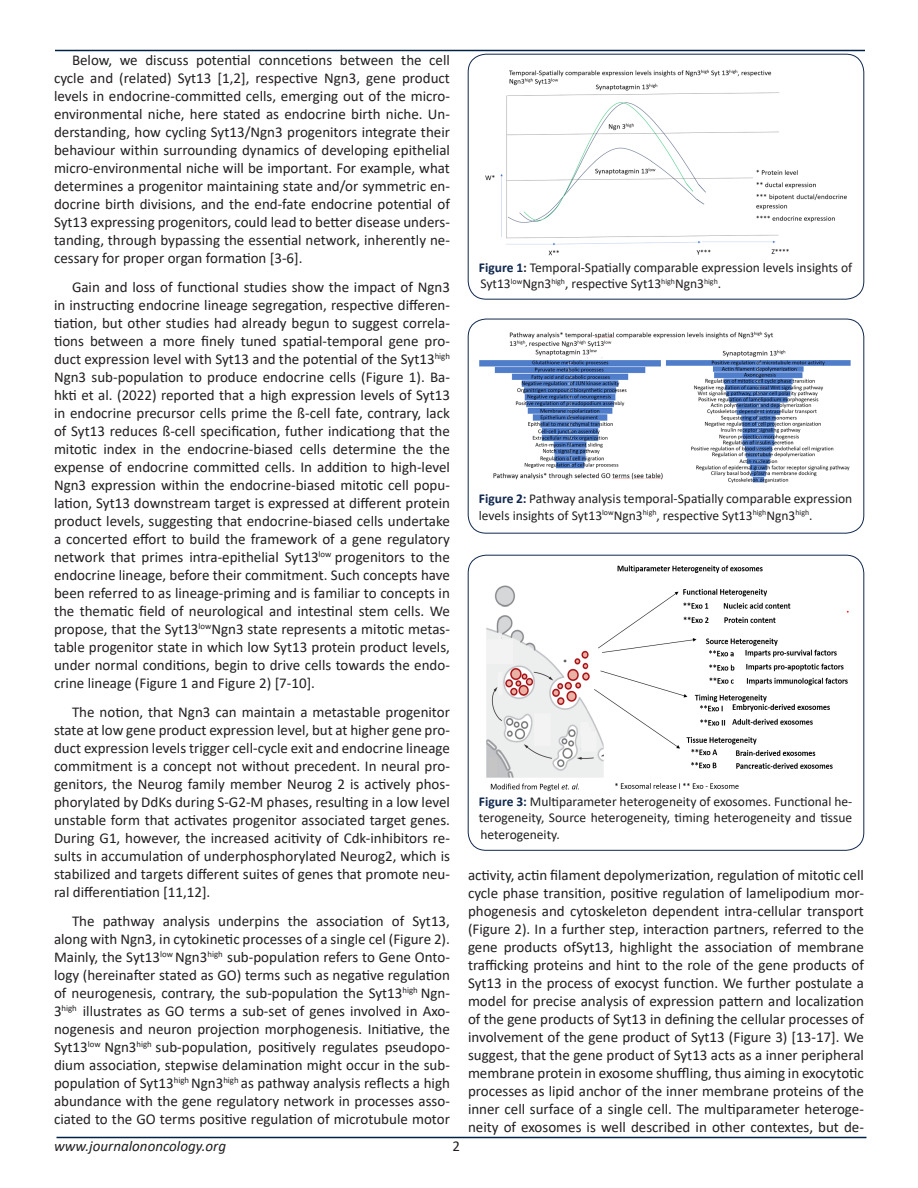
<style>
.page{position:relative;width:918px;height:1188px;background:#fff}
.page>*{position:absolute;margin:0;border:0;box-sizing:border-box;transform-origin:0 0}
.t1{font:15px/18px "Calibri";color:#231f20;text-align:justify}
.t2{font:italic 15px "Calibri";color:#231f20}
.t3{font:13.5px/16.5px "Calibri";color:#231f20}
.s1{font-weight:700;color:#11284e}
.s2{font-weight:700}
</style>
<div class="page">
<hr style="left:55px;top:50px;width:810px;height:1px;background:#002147">
<hr style="left:56px;top:1137px;width:810px;height:1px;background:#002147">
<div style="left:468px;top:54px;width:396px;height:245px;border:1px solid #11284e;border-radius:18px"></div>
<img style="left:485px;top:69px;width:362px;height:187px">
<div style="left:468px;top:319px;width:396px;height:214px;border:1px solid #11284e;border-radius:18px"></div>
<img style="left:479px;top:331px;width:372px;height:152px">
<div style="left:468px;top:555px;width:396px;height:295px;border:1px solid #11284e;border-radius:18px"></div>
<img style="left:486px;top:565px;width:363px;height:227px">
<p class="t1" style="left:54px;top:51px;width:398px;text-indent:18px">Below, we discuss potential conncetions between the cell cycle and (related) Syt13 [1,2], respective Ngn3, gene product levels in endocrine-committed cells, emerging out of the micro&shy;environmental niche, here stated as endocrine birth niche. Un&shy;derstanding, how cycling Syt13/Ngn3 progenitors integrate their behaviour within surrounding dynamics of developing epithelial micro-environmental niche will be important. For example, what determines a progenitor maintaining state and/or symmetric en&shy;docrine birth divisions, and the end-fate endocrine potential of Syt13 expressing progenitors, could lead to better disease unders&shy;tanding, through bypassing the essential network, inherently ne&shy;cessary for proper organ formation [3-6].</p>
<p class="t1" style="left:54px;top:278px;width:398px;text-indent:18px">Gain and loss of functional studies show the impact of Ngn3 in instructing endocrine lineage segregation, respective differen&shy;tiation, but other studies had already begun to suggest correla&shy;tions between a more finely tuned spatial-temporal gene pro&shy;duct expression level with Syt13 and the potential of the Syt13<sup>high </sup>Ngn3 sub-population to produce endocrine cells (Figure 1). Ba&shy;hkti et al. (2022) reported that a high expression levels of Syt13 in endocrine precursor cells prime the ß-cell fate, contrary, lack of Syt13 reduces ß-cell specification, futher indicationg that the mitotic index in the endocrine-biased cells determine the the expense of endocrine committed cells. In addition to high-level Ngn3 expression within the endocrine-biased mitotic cell popu&shy;lation, Syt13 downstream target is expressed at different protein product levels, suggesting that endocrine-biased cells undertake a concerted effort to build the framework of a gene regulatory network that primes intra-epithelial Syt13<sup>low</sup> progenitors to the endocrine lineage, before their commitment. Such concepts have been referred to as lineage-priming and is familiar to concepts in the thematic field of neurological and intestinal stem cells. We propose, that the Syt13<sup>low</sup>Ngn3 state represents a mitotic metas&shy;table progenitor state in which low Syt13 protein product levels, under normal conditions, begin to drive cells towards the endo&shy;crine lineage (Figure 1 and Figure 2) [7-10].</p>
<p class="t1" style="left:54px;top:702px;width:398px;text-indent:18px">The notion, that Ngn3 can maintain a metastable progenitor state at low gene product expression level, but at higher gene pro&shy;duct expression levels trigger cell-cycle exit and endocrine lineage commitment is a concept not without precedent. In neural pro&shy;genitors, the Neurog family member Neurog 2 is actively phos&shy;phorylated by DdKs during S-G2-M phases, resulting in a low level unstable form that activates progenitor associated target genes.<br>During G1, however, the increased acitivity of Cdk-inhibitors re&shy;sults in accumulation of underphosphorylated Neurog2, which is stabilized and targets different suites of genes that promote neu&shy;ral differentiation [11,12].</p>
<p class="t1" style="left:54px;top:911px;width:397px;text-indent:18px">The pathway analysis underpins the association of Syt13, along with Ngn3, in cytokinetic processes of a single cel (Figure 2).<br>Mainly, the Syt13<sup>low</sup> Ngn3<sup>high</sup> sub-population refers to Gene Onto&shy;logy (hereinafter stated as GO) terms such as negative regulation of neurogenesis, contrary, the sub-population the Syt13<sup>high</sup> Ngn-3<sup>high</sup> illustrates as GO terms a sub-set of genes involved in Axo&shy;nogenesis and neuron projection morphogenesis. Initiative, the Syt13<sup>low</sup> Ngn3<sup>high</sup> sub-population, positively regulates pseudopo&shy;dium association, stepwise delamination might occur in the sub&shy;population of Syt13<sup>high</sup> Ngn3<sup>high</sup> as pathway analysis reflects a high abundance with the gene regulatory network in processes asso&shy;ciated to the GO terms positive regulation of microtubule motor</p>
<p class="t2" style="left:54px;top:1136px;width:174px">www.journalononcology.org</p>
<p class="t1" style="left:452px;top:1137px;width:9px">2</p>
<p class="t3" style="left:479px;top:258px;width:375px"><span class="s1">Figure 1</span><span class="s2">:</span> Temporal-Spatially comparable expression levels insights of<br>Syt13<sup>low</sup>Ngn3<sup>high</sup>, respective Syt13<sup>high</sup>Ngn3<sup>high</sup>.</p>
<p class="t3" style="left:479px;top:490px;width:375px"><span class="s1">Figure 2:</span> Pathway analysis temporal-Spatially comparable expression levels insights of Syt13<sup>low</sup>Ngn3<sup>high</sup>, respective Syt13<sup>high</sup>Ngn3<sup>high</sup>.</p>
<p class="t3" style="left:479px;top:792px;width:375px;text-align:justify"><span class="s1">Figure 3:</span> Multiparameter heterogeneity of exosomes. Functional he&shy;terogeneity, Source heterogeneity, timing heterogeneity and tissue heterogeneity.</p>
<p class="t1" style="left:468px;top:866px;width:397px">activity, actin filament depolymerization, regulation of mitotic cell cycle phase transition, positive regulation of lamelipodium mor&shy;phogenesis and cytoskeleton dependent intra-cellular transport (Figure 2). In a further step, interaction partners, referred to the gene products ofSyt13, highlight the association of membrane trafficking proteins and hint to the role of the gene products of Syt13 in the process of exocyst function. We further postulate a model for precise analysis of expression pattern and localization of the gene products of Syt13 in defining the cellular processes of involvement of the gene product of Syt13 (Figure 3) [13-17]. We suggest, that the gene product of Syt13 acts as a inner peripheral membrane protein in exosome shuffling, thus aiming in exocytotic processes as lipid anchor of the inner membrane proteins of the inner cell surface of a single cell. The multiparameter heteroge&shy;neity of exosomes is well described in other contextes, but de-</p>
</div>
